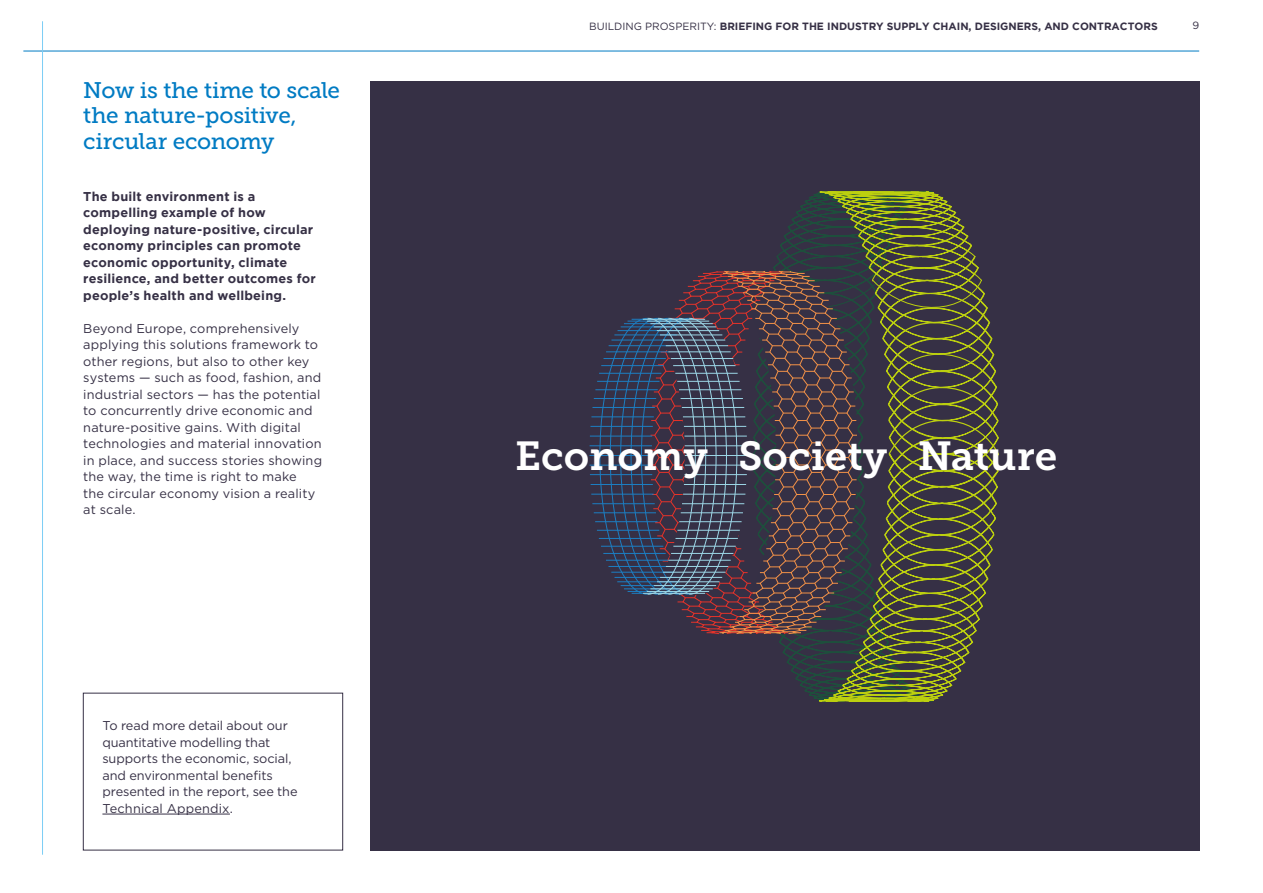
<style>
.page{position:relative;width:1263px;height:893px;background:#fff}
.page>*{position:absolute;margin:0;border:0;box-sizing:border-box;transform-origin:0 0}
.t1{font:40.35px "Museo Slab 700";color:#fff}
.t2{font:22.5px/25.5px "Museo Slab 500";letter-spacing:-.015em;color:#007bc3}
.t3{font:12.75px/16.5px "Gotham";letter-spacing:.01em;color:#363045}
.t4{font:700 12.75px/16.5px "Gotham";letter-spacing:.015em;color:#363045}
.t5{font:700 10.5px "Gotham";color:#363045}
.t6{font:10.5px "Gotham";color:#363045}
.s1{font-weight:400}
</style>
<div class="page">
<hr style="left:23px;top:51px;width:1176px;height:1px;background:#007bc3">
<hr style="left:42px;top:21px;width:1px;height:834px;background:#7ccef5">
<div style="left:370px;top:81px;width:829px;height:769px;background:#363045"></div>
<hr style="left:589px;top:455px;width:63px;height:1px;background:#1c7ec2">
<hr style="left:590px;top:445px;width:62px;height:1px;background:#1c7ec2">
<hr style="left:590px;top:436px;width:62px;height:1px;background:#1c7ec2">
<hr style="left:590px;top:426px;width:63px;height:1px;background:#1c7ec2">
<hr style="left:591px;top:416px;width:63px;height:1px;background:#1c7ec2">
<hr style="left:592px;top:407px;width:63px;height:1px;background:#1c7ec2">
<hr style="left:594px;top:398px;width:62px;height:1px;background:#1c7ec2">
<hr style="left:595px;top:389px;width:63px;height:1px;background:#1c7ec2">
<hr style="left:597px;top:381px;width:62px;height:1px;background:#1c7ec2">
<hr style="left:590px;top:465px;width:62px;height:1px;background:#1c7ec2">
<hr style="left:590px;top:474px;width:62px;height:1px;background:#1c7ec2">
<hr style="left:591px;top:484px;width:62px;height:1px;background:#1c7ec2">
<hr style="left:591px;top:494px;width:63px;height:1px;background:#1c7ec2">
<hr style="left:592px;top:503px;width:63px;height:1px;background:#1c7ec2">
<hr style="left:594px;top:512px;width:62px;height:1px;background:#1c7ec2">
<hr style="left:595px;top:521px;width:62px;height:1px;background:#1c7ec2">
<hr style="left:597px;top:530px;width:62px;height:1px;background:#1c7ec2">
<svg style="left:599px;top:191px;width:400px;height:511px"></svg>
<div style="left:83px;top:693px;width:260px;height:157px;border:1px solid #363045"></div>
<hr style="left:102px;top:814px;width:128px;height:1px;background:#363045">
<h2 class="t2" style="left:83px;top:77px;width:258px">Now is the time to scale the nature-positive, circular economy</h2>
<p class="t4" style="left:83px;top:188px;width:234px">The built environment is a compelling example of how deploying nature-positive, circular economy principles can promote economic opportunity, climate resilience, and better outcomes for people’s health and wellbeing.</p>
<p class="t3" style="left:83px;top:320px;width:240px">Beyond Europe, comprehensively applying this solutions framework to other regions, but also to other key systems — such as food, fashion, and industrial sectors — has the potential to concurrently drive economic and nature-positive gains. With digital technologies and material innovation in place, and success stories showing the way, the time is right to make<br>the circular economy vision a reality at scale.</p>
<p class="t3" style="left:102px;top:717px;width:197px">To read more detail about our quantitative modelling that supports the economic, social, and environmental benefits presented in the report, see the<br>Technical Appendix.</p>
<p class="t5" style="left:589px;top:20px;width:570px"><span class="s1">BUILDING PROSPERITY:</span> BRIEFING FOR THE INDUSTRY SUPPLY CHAIN, DESIGNERS, AND CONTRACTORS</p>
<p class="t6" style="left:1192px;top:18px;width:8px">9</p>
<h1 class="t1" style="left:515px;top:433px;width:544px">Economy Society Nature</h1>
</div>
